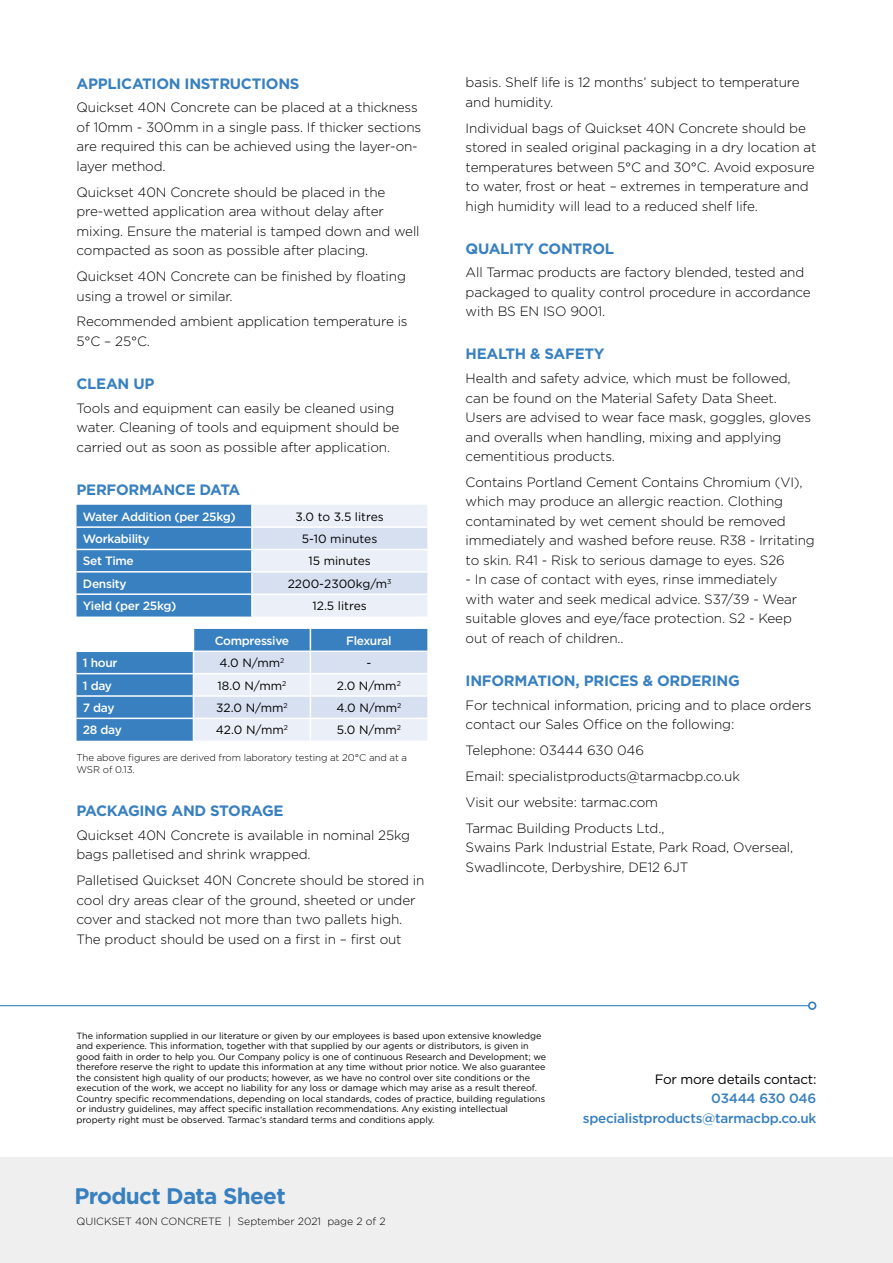
<style>
.page{position:relative;width:893px;height:1263px;background:#fff}
.page>*{position:absolute;margin:0;border:0;box-sizing:border-box;transform-origin:0 0}
.t1{font:700 22.5px "Gotham";letter-spacing:-.03em;color:#3880c0}
.t2{font:700 15px "Gotham";letter-spacing:-.02em;color:#3880c0}
.t3{font:300 13.5px/19.5px "Gotham";letter-spacing:-.01em;color:#000}
.t4{font:500 13.5px/19.5px "Gotham";letter-spacing:-.02em;color:#3880c0;text-align:right}
.t5{font:13.5px "Gotham";letter-spacing:-.02em;color:#000}
.t6{font:12px "Gotham";color:#000}
.t7{font:500 12px "Gotham";letter-spacing:-.025em;color:#fff}
.t8{font:300 10.5px "Gotham";color:#000}
.t9{font:300 9.75px/11.7px "Gotham";letter-spacing:-.01em;color:#000}
.t10{font:9px/10.5px "Gotham";color:#000}
</style>
<div class="page">
<div style="left:0;top:1157px;width:893px;height:106px;background:#efefef"></div>
<hr style="left:0;top:1005px;width:809px;height:1px;background:#3880c0">
<div style="left:808px;top:1001px;width:8px;height:9px;border:2px solid #3880c0;border-radius:50%"></div>
<svg style="left:77px;top:505px;width:350px;height:111px;background:#8db4da"></svg>
<hr style="left:77px;top:549px;width:175px;height:1px;background:#fff">
<hr style="left:252px;top:549px;width:175px;height:1px;background:#fff">
<hr style="left:77px;top:571px;width:175px;height:2px;background:#fff">
<hr style="left:252px;top:571px;width:175px;height:2px;background:#fff">
<hr style="left:77px;top:593px;width:175px;height:2px;background:#fff">
<hr style="left:252px;top:593px;width:175px;height:2px;background:#fff">
<hr style="left:77px;top:526px;width:175px;height:2px;background:#fff">
<hr style="left:252px;top:526px;width:175px;height:2px;background:#fff">
<hr style="left:251px;top:505px;width:2px;height:21px;background:#fff">
<hr style="left:251px;top:528px;width:2px;height:21px;background:#fff">
<hr style="left:251px;top:550px;width:2px;height:21px;background:#fff">
<hr style="left:251px;top:573px;width:2px;height:20px;background:#fff">
<hr style="left:251px;top:595px;width:2px;height:21px;background:#fff">
<svg style="left:77px;top:629px;width:350px;height:112px;background:#a5c3e1"></svg>
<p class="t2" style="left:77px;top:73px;width:224px">APPLICATION INSTRUCTIONS</p>
<p class="t3" style="left:77px;top:97px;width:346px">Quickset 40N Concrete can be placed at a thickness of 10mm - 300mm in a single pass. If thicker sections are required this can be achieved using the layer-on&shy;layer method.</p>
<p class="t3" style="left:77px;top:182px;width:345px">Quickset 40N Concrete should be placed in the pre-wetted application area without delay after mixing. Ensure the material is tamped down and well compacted as soon as possible after placing.</p>
<p class="t3" style="left:77px;top:266px;width:331px">Quickset 40N Concrete can be finished by floating using a trowel or similar.</p>
<p class="t3" style="left:77px;top:311px;width:333px">Recommended ambient application temperature is<br>5°C – 25°C.</p>
<p class="t2" style="left:77px;top:374px;width:79px">CLEAN UP</p>
<p class="t3" style="left:77px;top:398px;width:324px">Tools and equipment can easily be cleaned using water. Cleaning of tools and equipment should be carried out as soon as possible after application.</p>
<p class="t2" style="left:77px;top:479px;width:165px">PERFORMANCE DATA</p>
<p class="t7" style="left:83px;top:509px;width:154px">Water Addition (per 25kg)</p>
<p class="t6" style="left:295px;top:509px;width:90px">3.0 to 3.5 litres</p>
<p class="t7" style="left:83px;top:531px;width:68px">Workability</p>
<p class="t6" style="left:302px;top:531px;width:77px">5-10 minutes</p>
<p class="t7" style="left:83px;top:553px;width:52px">Set Time</p>
<p class="t6" style="left:308px;top:553px;width:64px">15 minutes</p>
<p class="t7" style="left:83px;top:576px;width:45px">Density</p>
<p class="t6" style="left:288px;top:576px;width:105px">2200-2300kg/m<sup>3</sup></p>
<p class="t7" style="left:83px;top:598px;width:95px">Yield (per 25kg)</p>
<p class="t6" style="left:313px;top:598px;width:56px">12.5 litres</p>
<p class="t7" style="left:215px;top:633px;width:76px">Compressive</p>
<p class="t7" style="left:346px;top:633px;width:47px">Flexural</p>
<p class="t7" style="left:83px;top:655px;width:36px">1 hour</p>
<p class="t6" style="left:220px;top:655px;width:66px">4.0 N/mm<sup>2</sup></p>
<p class="t6" style="left:366px;top:655px;width:6px">-</p>
<p class="t7" style="left:83px;top:677px;width:31px">1 day</p>
<p class="t6" style="left:218px;top:678px;width:70px">18.0 N/mm<sup>2</sup></p>
<p class="t6" style="left:337px;top:678px;width:65px">2.0 N/mm<sup>2</sup></p>
<p class="t7" style="left:83px;top:700px;width:33px">7 day</p>
<p class="t6" style="left:216px;top:700px;width:73px">32.0 N/mm<sup>2</sup></p>
<p class="t6" style="left:336px;top:700px;width:66px">4.0 N/mm<sup>2</sup></p>
<p class="t7" style="left:83px;top:722px;width:41px">28 day</p>
<p class="t6" style="left:216px;top:722px;width:74px">42.0 N/mm<sup>2</sup></p>
<p class="t6" style="left:337px;top:722px;width:66px">5.0 N/mm<sup>2</sup></p>
<p class="t9" style="left:77px;top:752px;width:332px">The above figures are derived from laboratory testing at 20°C and at a<br>WSR of 0.13.</p>
<p class="t2" style="left:77px;top:801px;width:209px">PACKAGING AND STORAGE</p>
<p class="t3" style="left:77px;top:825px;width:335px">Quickset 40N Concrete is available in nominal 25kg bags palletised and shrink wrapped.</p>
<p class="t3" style="left:77px;top:870px;width:349px">Palletised Quickset 40N Concrete should be stored in cool dry areas clear of the ground, sheeted or under cover and stacked not more than two pallets high.<br>The product should be used on a first in – first out</p>
<p class="t3" style="left:466px;top:72px;width:336px">basis. Shelf life is 12 months’ subject to temperature and humidity.</p>
<p class="t3" style="left:466px;top:118px;width:352px">Individual bags of Quickset 40N Concrete should be stored in sealed original packaging in a dry location at temperatures between 5°C and 30°C. Avoid exposure to water, frost or heat – extremes in temperature and high humidity will lead to a reduced shelf life.</p>
<p class="t2" style="left:466px;top:238px;width:150px">QUALITY CONTROL</p>
<p class="t3" style="left:466px;top:262px;width:347px">All Tarmac products are factory blended, tested and packaged to quality control procedure in accordance with BS EN ISO 9001.</p>
<p class="t2" style="left:466px;top:344px;width:141px">HEALTH &amp; SAFETY</p>
<p class="t3" style="left:466px;top:368px;width:347px">Health and safety advice, which must be followed, can be found on the Material Safety Data Sheet.<br>Users are advised to wear face mask, goggles, gloves and overalls when handling, mixing and applying cementitious products.</p>
<p class="t3" style="left:466px;top:472px;width:351px">Contains Portland Cement Contains Chromium (VI), which may produce an allergic reaction. Clothing contaminated by wet cement should be removed immediately and washed before reuse. R38 - Irritating to skin. R41 - Risk to serious damage to eyes. S26</p>
<p class="t3" style="left:466px;top:569px;width:333px">- In case of contact with eyes, rinse immediately with water and seek medical advice. S37/39 - Wear suitable gloves and eye/face protection. S2 - Keep out of reach of children..</p>
<p class="t2" style="left:466px;top:670px;width:276px">INFORMATION, PRICES &amp; ORDERING</p>
<p class="t3" style="left:466px;top:695px;width:347px">For technical information, pricing and to place orders contact our Sales Office on the following:</p>
<p class="t3" style="left:466px;top:737px;width:276px;line-height:26px">Telephone: 03444 630 046<br>Email: specialistproducts@tarmacbp.co.uk Visit our website: tarmac.com<br>Tarmac Building Products Ltd.,</p>
<p class="t3" style="left:466px;top:837px;width:329px">Swains Park Industrial Estate, Park Road, Overseal,<br>Swadlincote, Derbyshire, DE12 6JT</p>
<p class="t10" style="left:77px;top:1030px;width:471px">The information supplied in our literature or given by our employees is based upon extensive knowledge and experience. This information, together with that supplied by our agents or distributors, is given in good faith in order to help you. Our Company policy is one of continuous Research and Development; we therefore reserve the right to update this information at any time without prior notice. We also guarantee the consistent high quality of our products; however, as we have no control over site conditions or the execution of the work, we accept no liability for any loss or damage which may arise as a result thereof.<br>Country specific recommendations, depending on local standards, codes of practice, building regulations or industry guidelines, may affect specific installation recommendations. Any existing intellectual property right must be observed. Tarmac’s standard terms and conditions apply.</p>
<h1 class="t1" style="left:74px;top:1181px;width:213px">Product Data Sheet</h1>
<p class="t8" style="left:77px;top:1214px;width:311px">QUICKSET 40N CONCRETE | September 2021 page 2 of 2</p>
<p class="t5" style="left:655px;top:1070px;width:163px">For more details contact:</p>
<p class="t4" style="left:583px;top:1088px;width:235px">03444 630 046 specialistproducts@tarmacbp.co.uk</p>
</div>
